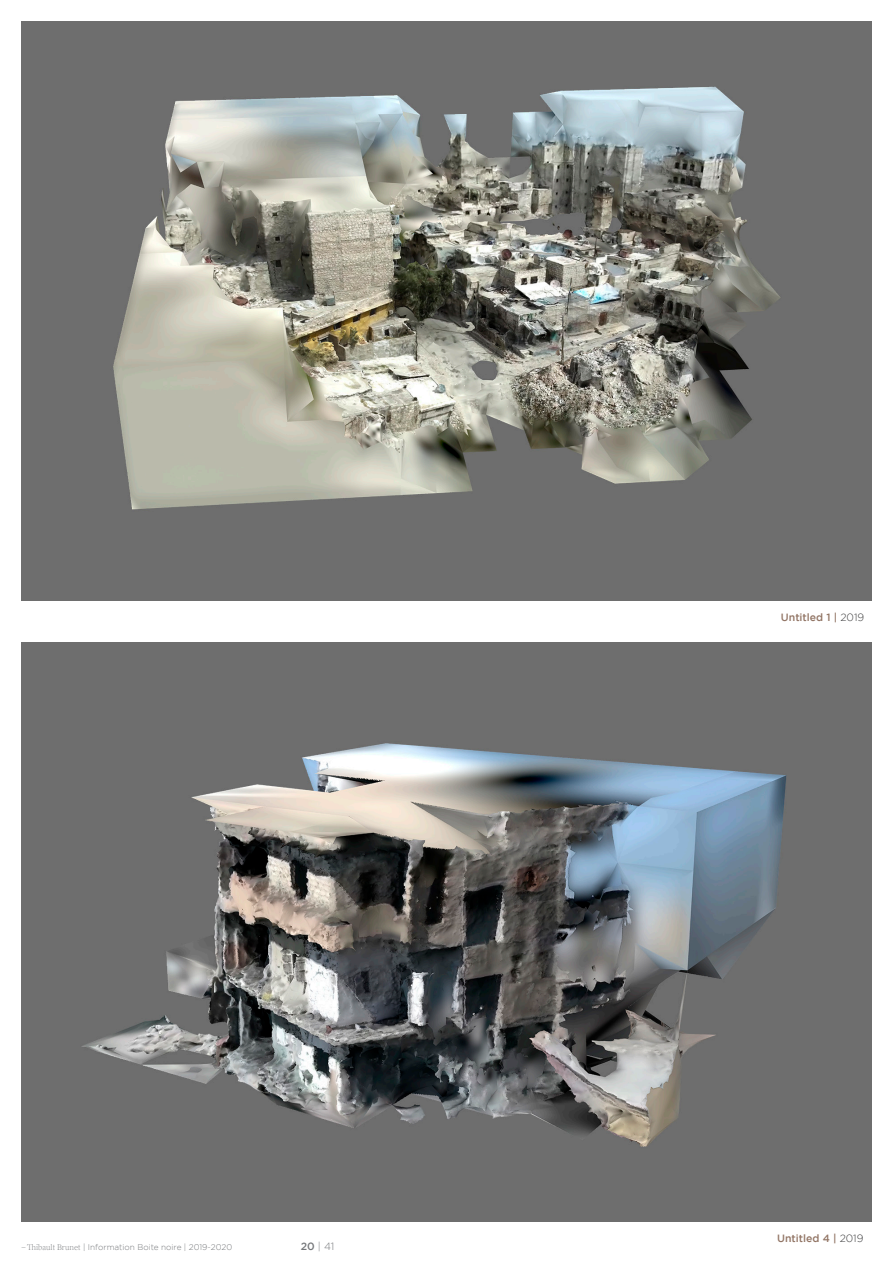
<style>
.page{position:relative;width:893px;height:1263px;background:#fff}
.page>*{position:absolute;margin:0;border:0;box-sizing:border-box;transform-origin:0 0}
.Légende_img{font:500 10.5px "Gotham";color:#927565}
.Folio{font:300 10.5px "Gotham";color:#76787b}
.Folio-2{font:300 8.25px "Gotham";color:#76787b}
.s1{font-family:"Inferi"}
.s2{font-weight:500}
.s3{font-weight:300;color:#3e3e3f}
</style>
<div class="page">
<img style="left:21px;top:642px;width:851px;height:580px">
<img style="left:21px;top:21px;width:851px;height:580px">
<p class="Folio-2" style="left:21px;top:1242px;width:213px"><span class="s1">–Thibault Brunet</span> | Information Boite noire | 2019-2020</p>
<p class="Folio" style="left:301px;top:1240px;width:35px"><span class="s2">20</span> | 41</p>
<p class="Légende_img" style="left:781px;top:611px;width:85px">Untitled 1 | <span class="s3">2019</span></p>
<p class="Légende_img" style="left:777px;top:1232px;width:88px">Untitled 4 | <span class="s3">2019</span></p>
</div>
